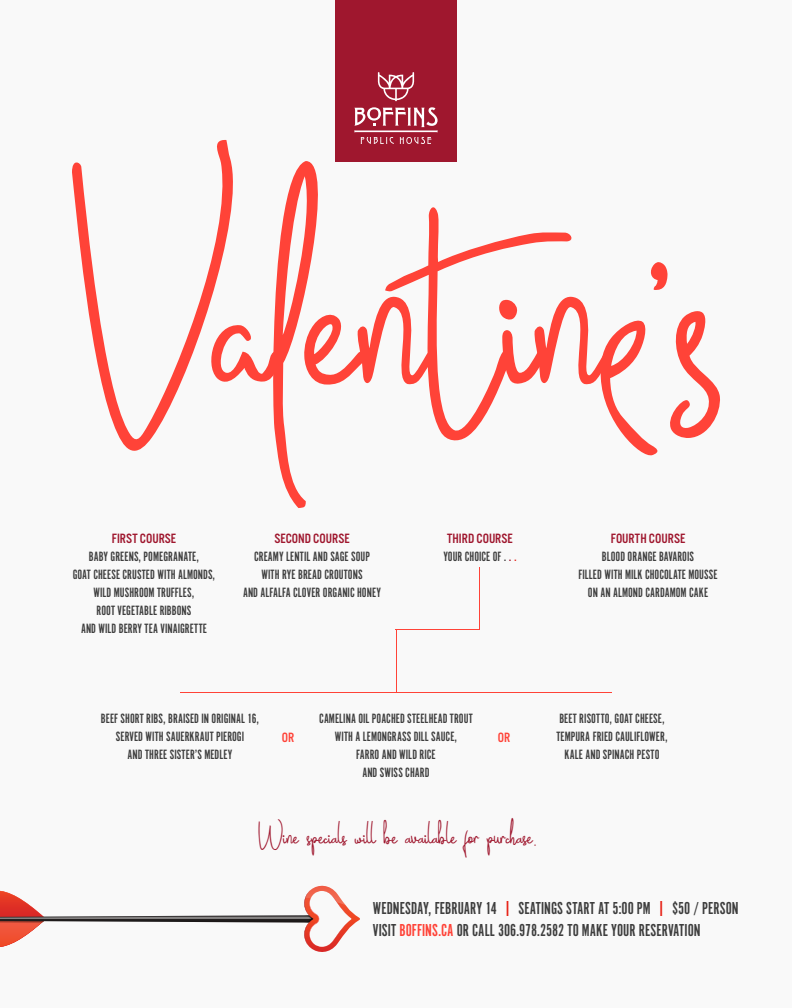
<style>
.page{position:relative;width:792px;height:1008px;background:#f9f9f9}
.page>*{position:absolute;margin:0;border:0;box-sizing:border-box;transform-origin:0 0}
.t1{font:48px "Janesville Script";color:#9f172e}
.t2{font:18px/21.6px "Alternate Got No 1 D";color:#3e3e3e}
.t3{font:14px/18px "Alternate Got No 1 D";letter-spacing:.005em;color:#3e3e3e;text-align:center}
.t4{font:14px "Alternate Got No 3 D";letter-spacing:.005em;color:#9f172e}
.t5{font:14px "Alternate Got No 3 D";color:#ff4338}
.s1{color:#9f172e}
.s2{color:#e72419}
.s3{color:#ff4338}
</style>
<div class="page">
<svg style="left:0;top:886px;width:360px;height:66px"></svg>
<hr style="left:480px;top:567px;width:1px;height:63px;background:#ff4338">
<hr style="left:396px;top:630px;width:1px;height:63px;background:#ff4338">
<hr style="left:396px;top:630px;width:84px;height:1px;background:#ff4338">
<hr style="left:180px;top:693px;width:432px;height:1px;background:#ff4338">
<svg style="left:72px;top:140px;width:159px;height:311px"></svg>
<svg style="left:204px;top:161px;width:181px;height:347px"></svg>
<svg style="left:385px;top:207px;width:187px;height:234px"></svg>
<svg style="left:498px;top:262px;width:222px;height:194px"></svg>
<div style="left:335px;top:0;width:122px;height:162px;background:#9f172e"></div>
<svg style="left:378px;top:72px;width:36px;height:29px"></svg>
<svg style="left:354px;top:107px;width:84px;height:37px"></svg>
<p class="t4" style="left:112px;top:531px;width:66px">FIRST COURSE</p>
<p class="t3" style="left:73px;top:547px;width:144px">BABY GREENS, POMEGRANATE,<br>GOAT CHEESE CRUSTED WITH ALMONDS,<br>WILD MUSHROOM TRUFFLES,<br>ROOT VEGETABLE RIBBONS<br>AND WILD BERRY TEA VINAIGRETTE</p>
<p class="t4" style="left:274px;top:531px;width:77px">SECOND COURSE</p>
<p class="t3" style="left:243px;top:547px;width:139px">CREAMY LENTIL AND SAGE SOUP<br>WITH RYE BREAD CROUTONS<br>AND ALFALFA CLOVER ORGANIC HONEY</p>
<p class="t4" style="left:447px;top:531px;width:67px">THIRD COURSE</p>
<p class="t3" style="left:443px;top:547px;width:75px">YOUR CHOICE OF . <span class="s1">.</span> <span class="s2">.</span></p>
<p class="t4" style="left:611px;top:531px;width:76px">FOURTH COURSE</p>
<p class="t3" style="left:578px;top:547px;width:141px">BLOOD ORANGE BAVAROIS<br>FILLED WITH MILK CHOCOLATE MOUSSE<br>ON AN ALMOND CARDAMOM CAKE</p>
<p class="t3" style="left:319px;top:709px;width:155px">CAMELINA OIL POACHED STEELHEAD TROUT<br>WITH A LEMONGRASS DILL SAUCE,<br>FARRO AND WILD RICE<br>AND SWISS CHARD</p>
<p class="t3" style="left:101px;top:709px;width:160px">BEEF SHORT RIBS, BRAISED IN ORIGINAL 16,<br>SERVED WITH SAUERKRAUT PIEROGI<br>AND THREE SISTER’S MEDLEY</p>
<p class="t3" style="left:556px;top:709px;width:113px">BEET RISOTTO, GOAT CHEESE,<br>TEMPURA FRIED CAULIFLOWER,<br>KALE AND SPINACH PESTO</p>
<p class="t5" style="left:282px;top:730px;width:14px">OR</p>
<p class="t5" style="left:498px;top:730px;width:14px">OR</p>
<h1 class="t1" style="left:255px;top:812px;width:284px">Wine specials will be available for purchase.</h1>
<p class="t2" style="left:373px;top:898px;width:367px">WEDNESDAY, FEBRUARY 14 <span class="s2">|</span> SEATINGS START AT 5:00 PM <span class="s2">|</span> $50 / PERSON<br>VISIT <span class="s3">BOFFINS.CA</span> OR CALL 306.978.2582 TO MAKE YOUR RESERVATION</p>
</div>
